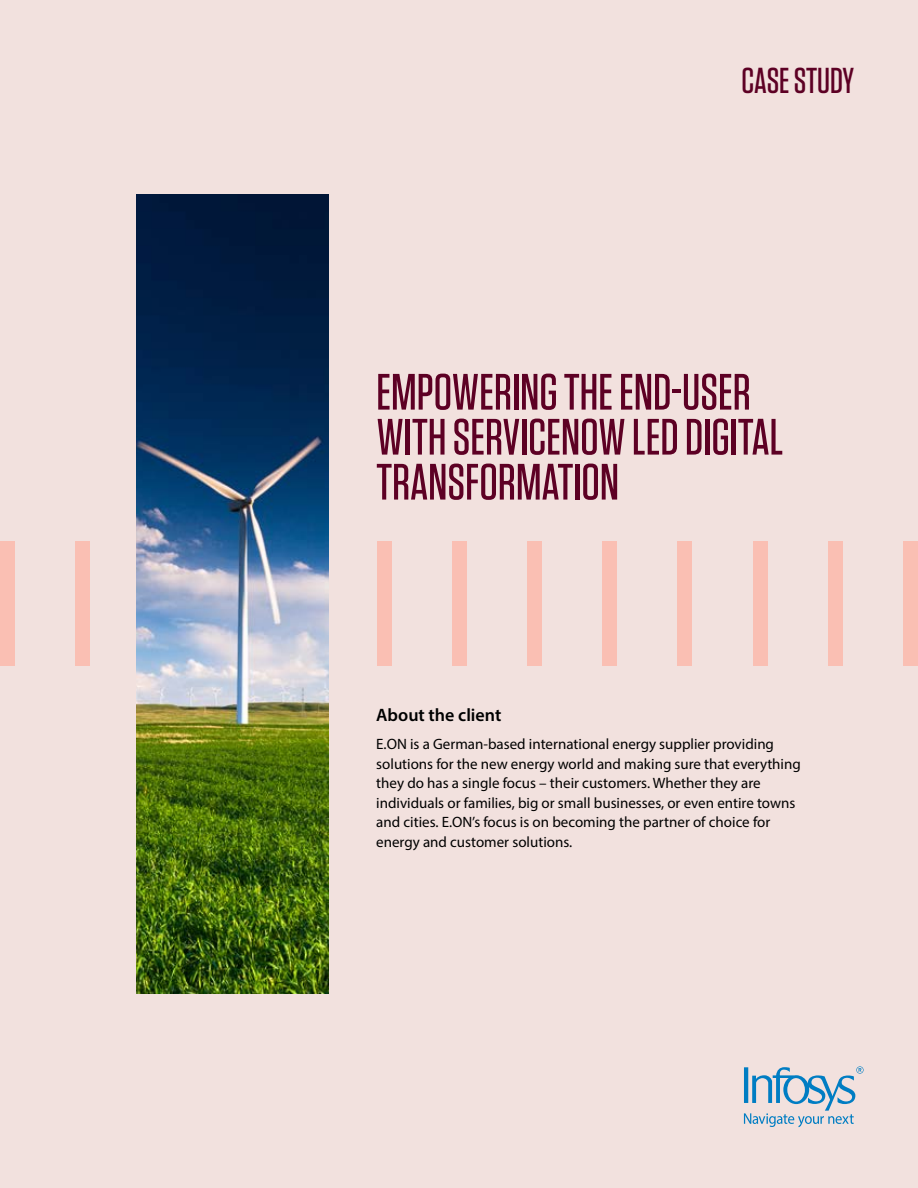
<style>
.page{position:relative;width:918px;height:1188px;background:#f2e1de}
.page>*{position:absolute;margin:0;border:0;box-sizing:border-box;transform-origin:0 0}
.t1{font:500 51px/45px "Tungsten";color:#5d0024}
.t2{font:500 36px "Tungsten";letter-spacing:-.005em;color:#5d0024}
.t3{font:600 18px "Myriad Pro";color:#000}
.t4{font:15px/19.5px "Myriad Pro";color:#000}
</style>
<div class="page">
<svg style="left:744px;top:1066px;width:120px;height:61px"></svg>
<div style="left:0;top:541px;width:15px;height:125px;background:#fabfb3"></div>
<div style="left:75px;top:541px;width:15px;height:125px;background:#fabfb3"></div>
<div style="left:828px;top:541px;width:15px;height:125px;background:#fabfb3"></div>
<div style="left:753px;top:541px;width:15px;height:125px;background:#fabfb3"></div>
<div style="left:527px;top:541px;width:15px;height:125px;background:#fabfb3"></div>
<div style="left:452px;top:541px;width:15px;height:125px;background:#fabfb3"></div>
<div style="left:677px;top:541px;width:15px;height:125px;background:#fabfb3"></div>
<div style="left:602px;top:541px;width:15px;height:125px;background:#fabfb3"></div>
<div style="left:377px;top:541px;width:15px;height:125px;background:#fabfb3"></div>
<div style="left:903px;top:541px;width:15px;height:125px;background:#fabfb3"></div>
<img style="left:136px;top:194px;width:192px;height:800px">
<h2 class="t2" style="left:742px;top:61px;width:114px">CASE STUDY</h2>
<h1 class="t1" style="left:376px;top:370px;width:409px">EMPOWERING THE END-USER<br>WITH SERVICENOW LED DIGITAL<br>TRANSFORMATION</h1>
<p class="t3" style="left:376px;top:704px;width:127px">About the client</p>
<p class="t4" style="left:376px;top:734px;width:426px">E.ON is a German-based international energy supplier providing solutions for the new energy world and making sure that everything they do has a single focus – their customers. Whether they are individuals or families, big or small businesses, or even entire towns and cities. E.ON’s focus is on becoming the partner of choice for energy and customer solutions.</p>
</div>
